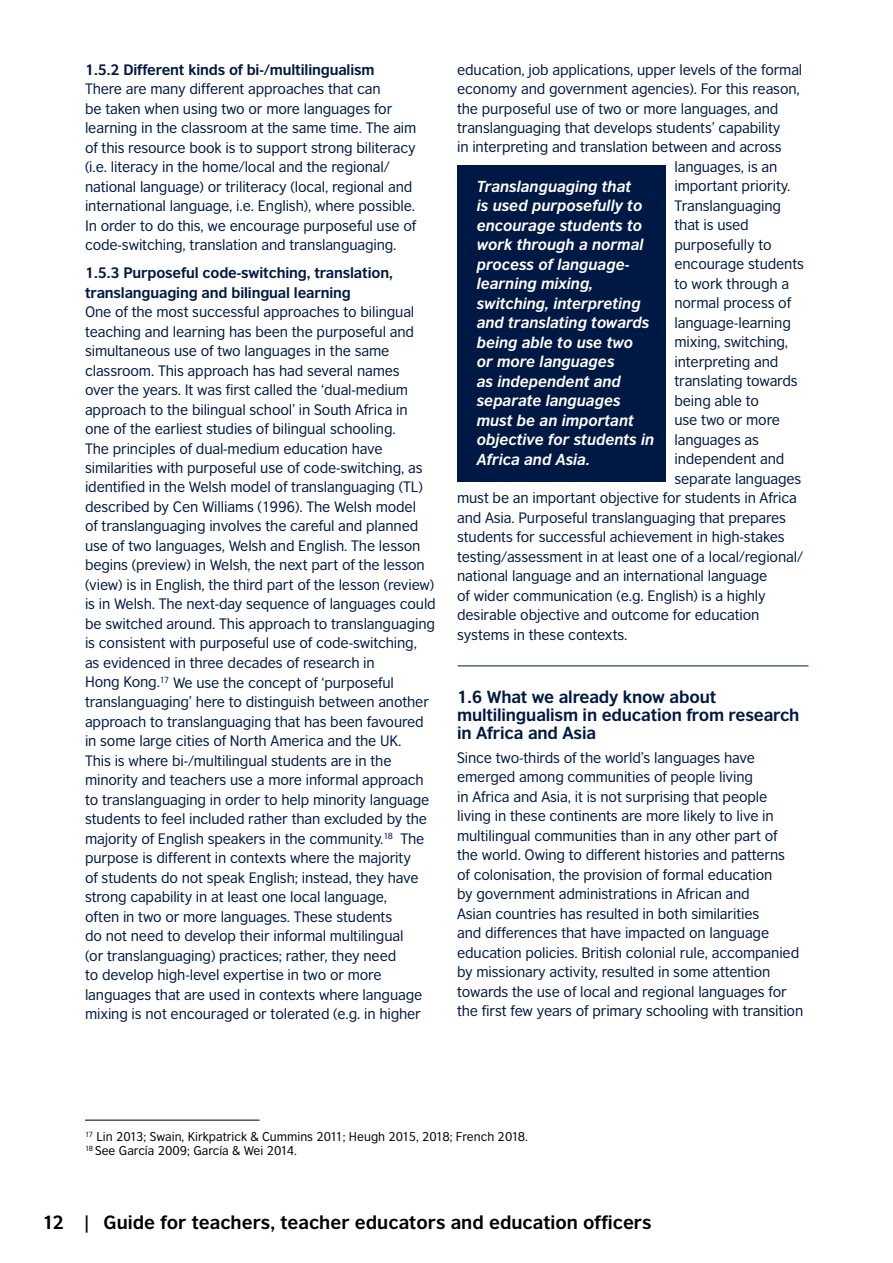
<style>
.page{position:relative;width:893px;height:1263px;background:#fff}
.page>*{position:absolute;margin:0;border:0;box-sizing:border-box;transform-origin:0 0}
.t1{font:700 18px "British Council Sans";color:#000}
.t2{font:700 16.5px/18px "British Council Sans";letter-spacing:-.01em;color:#001844}
.t3{font:italic 700 15px/19.5px "British Council Sans";color:#fff}
.t4{font:14.25px/19.5px "British Council Sans";letter-spacing:-.01em;color:#001844}
.t5{font:700 14.25px/19.5px "British Council Sans";letter-spacing:-.01em;color:#001844}
.t6{font:12px/14.2px "British Council Sans";color:#000}
</style>
<div class="page">
<hr style="left:85px;top:1120px;width:175px;height:1px;background:#000">
<div style="left:458px;top:165px;width:208px;height:317px;background:#001844"></div>
<hr style="left:458px;top:665px;width:350px;height:1px;background:#001844">
<p class="t5" style="left:85px;top:59px;width:291px">1.5.2 Different kinds of bi-/multilingualism</p>
<p class="t4" style="left:85px;top:79px;width:333px">There are many different approaches that can<br>be taken when using two or more languages for learning in the classroom at the same time. The aim of this resource book is to support strong biliteracy (i.e. literacy in the home/local and the regional/ national language) or triliteracy (local, regional and international language, i.e. English), where possible.<br>In order to do this, we encourage purposeful use of code-switching, translation and translanguaging.</p>
<p class="t5" style="left:85px;top:263px;width:309px">1.5.3 Purposeful code-switching, translation, translanguaging and bilingual learning</p>
<p class="t4" style="left:85px;top:302px;width:352px">One of the most successful approaches to bilingual teaching and learning has been the purposeful and simultaneous use of two languages in the same classroom. This approach has had several names<br>over the years. It was first called the ‘dual-medium approach to the bilingual school’ in South Africa in one of the earliest studies of bilingual schooling.<br>The principles of dual-medium education have similarities with purposeful use of code-switching, as identified in the Welsh model of translanguaging (TL) described by Cen Williams (1996). The Welsh model<br>of translanguaging involves the careful and planned use of two languages, Welsh and English. The lesson begins (preview) in Welsh, the next part of the lesson (view) is in English, the third part of the lesson (review) is in Welsh. The next-day sequence of languages could be switched around. This approach to translanguaging is consistent with purposeful use of code-switching,<br>as evidenced in three decades of research in<br>Hong Kong.<sup>17</sup> We use the concept of ‘purposeful translanguaging’ here to distinguish between another approach to translanguaging that has been favoured in some large cities of North America and the UK.<br>This is where bi-/multilingual students are in the minority and teachers use a more informal approach to translanguaging in order to help minority language students to feel included rather than excluded by the majority of English speakers in the community.<sup>18</sup> The purpose is different in contexts where the majority<br>of students do not speak English; instead, they have strong capability in at least one local language,<br>often in two or more languages. These students<br>do not need to develop their informal multilingual<br>(or translanguaging) practices; rather, they need<br>to develop high-level expertise in two or more languages that are used in contexts where language mixing is not encouraged or tolerated (e.g. in higher</p>
<p class="t4" style="left:457px;top:59px;width:347px">education, job applications, upper levels of the formal</p>
<p class="t4" style="left:457px;top:79px;width:344px">economy and government agencies). For this reason,</p>
<p class="t4" style="left:457px;top:98px;width:323px">the purposeful use of two or more languages, and</p>
<p class="t4" style="left:457px;top:118px;width:325px">translanguaging that develops students’ capability</p>
<p class="t4" style="left:457px;top:137px;width:326px">in interpreting and translation between and across</p>
<p class="t4" style="left:674px;top:157px;width:104px">languages, is an</p>
<p class="t4" style="left:674px;top:176px;width:117px">important priority.</p>
<p class="t4" style="left:674px;top:196px;width:108px">Translanguaging</p>
<p class="t4" style="left:674px;top:215px;width:76px">that is used</p>
<p class="t4" style="left:674px;top:235px;width:99px">purposefully to</p>
<p class="t4" style="left:674px;top:254px;width:131px">encourage students</p>
<p class="t4" style="left:674px;top:274px;width:116px">to work through a</p>
<p class="t4" style="left:674px;top:293px;width:118px">normal process of</p>
<p class="t4" style="left:674px;top:313px;width:118px">language-learning</p>
<p class="t4" style="left:674px;top:332px;width:115px">mixing, switching,</p>
<p class="t4" style="left:674px;top:352px;width:105px">interpreting and</p>
<p class="t4" style="left:674px;top:371px;width:125px">translating towards</p>
<p class="t4" style="left:674px;top:391px;width:86px">being able to</p>
<p class="t4" style="left:674px;top:410px;width:107px">use two or more</p>
<p class="t4" style="left:674px;top:430px;width:86px">languages as</p>
<p class="t4" style="left:674px;top:449px;width:111px">independent and</p>
<p class="t4" style="left:674px;top:469px;width:128px">separate languages</p>
<p class="t4" style="left:457px;top:488px;width:341px">must be an important objective for students in Africa</p>
<p class="t4" style="left:457px;top:508px;width:330px">and Asia. Purposeful translanguaging that prepares</p>
<p class="t4" style="left:457px;top:527px;width:329px">students for successful achievement in high-stakes</p>
<p class="t4" style="left:457px;top:547px;width:347px">testing/assessment in at least one of a local/regional/</p>
<p class="t4" style="left:457px;top:566px;width:312px">national language and an international language</p>
<p class="t4" style="left:457px;top:586px;width:310px">of wider communication (e.g. English) is a highly</p>
<p class="t4" style="left:457px;top:605px;width:304px">desirable objective and outcome for education</p>
<p class="t4" style="left:457px;top:625px;width:172px">systems in these contexts.</p>
<p class="t3" style="left:477px;top:176px;width:179px">Translanguaging that<br>is used purposefully to encourage students to work through a normal process of language&shy;learning mixing, switching, interpreting and translating towards being able to use two<br>or more languages<br>as independent and separate languages must be an important objective for students in<br>Africa and Asia.</p>
<p class="t2" style="left:457px;top:687px;width:344px">1.6 What we already know about multilingualism in education from research in Africa and Asia</p>
<p class="t4" style="left:457px;top:748px;width:348px">Since two-thirds of the world’s languages have emerged among communities of people living<br>in Africa and Asia, it is not surprising that people living in these continents are more likely to live in multilingual communities than in any other part of<br>the world. Owing to different histories and patterns<br>of colonisation, the provision of formal education<br>by government administrations in African and<br>Asian countries has resulted in both similarities<br>and differences that have impacted on language education policies. British colonial rule, accompanied by missionary activity, resulted in some attention towards the use of local and regional languages for the first few years of primary schooling with transition</p>
<p class="t6" style="left:85px;top:1129px;width:444px"><sup>17</sup> Lin 2013; Swain, Kirkpatrick &amp; Cummins 2011; Heugh 2015, 2018; French 2018.<br><sup>18</sup> See García 2009; García &amp; Wei 2014.</p>
<p class="t1" style="left:43px;top:1211px;width:49px">12 |</p>
<p class="t1" style="left:104px;top:1211px;width:550px">Guide for teachers, teacher educators and education officers</p>
</div>
